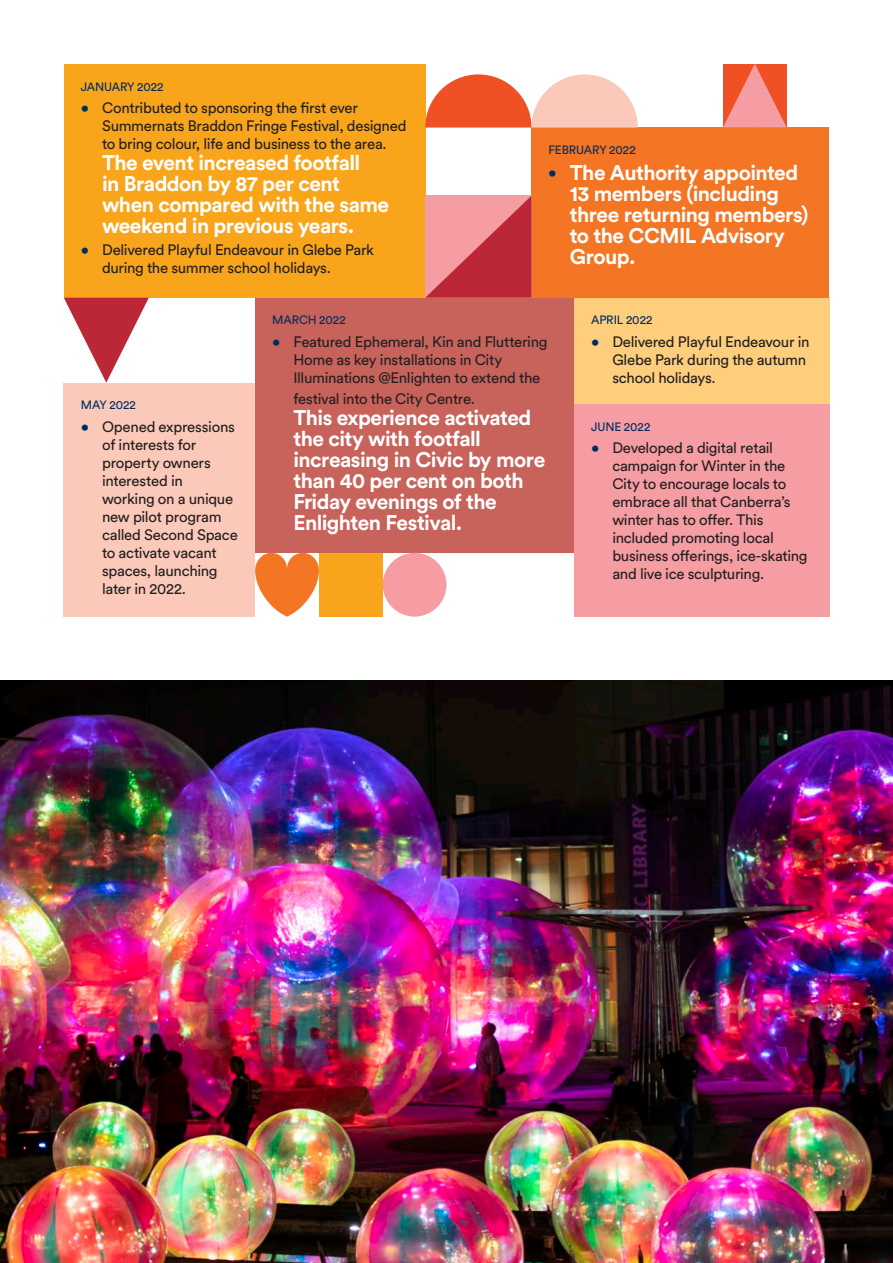
<style>
.page{position:relative;width:893px;height:1263px;background:#fff}
.page>*{position:absolute;margin:0;border:0;box-sizing:border-box;transform-origin:0 0}
.Body_bullet{font:700 21px/21px "Circular Std";letter-spacing:-.025em;color:#fff}
.Body_bullet-2{font:15px/18px "Circular Std";letter-spacing:-.02em;color:#231f20}
.Heading_3{font:12px "Circular Std";letter-spacing:-.005em;color:#002d5e}
.s1{color:#002d5e}
.s2{font-size:15px;color:#002d5e}
</style>
<div class="page">
<div style="left:574px;top:404px;width:255px;height:213px;background:#f69ca3"></div>
<div style="left:64px;top:383px;width:191px;height:234px;background:#fbc9b9"></div>
<div style="left:574px;top:298px;width:255px;height:106px;background:#fece7d"></div>
<div style="left:255px;top:298px;width:319px;height:255px;background:#c7635b"></div>
<div style="left:531px;top:128px;width:298px;height:170px;background:#f47523"></div>
<div style="left:64px;top:64px;width:361px;height:234px;background:#f9a51b"></div>
<div style="left:319px;top:553px;width:64px;height:64px;background:#f9a51b"></div>
<svg style="left:425px;top:196px;width:106px;height:102px;background:#d8626d"></svg>
<svg style="left:255px;top:553px;width:64px;height:64px"></svg>
<svg style="left:723px;top:64px;width:64px;height:64px;background:#f27663"></svg>
<svg style="left:64px;top:298px;width:85px;height:85px"></svg>
<div style="left:383px;top:553px;width:63px;height:64px;background:#f69ca3;border-radius:50%"></div>
<img style="left:0;top:680px;width:892px;height:583px">
<svg style="left:425px;top:74px;width:213px;height:54px"></svg>
<p class="Heading_3" style="left:81px;top:79px;width:84px">JANUARY 2022</p>
<p class="Body_bullet-2" style="left:102px;top:98px;width:306px;text-indent:-21px"><span class="s1">•</span> Contributed to sponsoring the first ever<br>Summernats Braddon Fringe Festival, designed to bring colour, life and business to the area.</p>
<p class="Body_bullet" style="left:102px;top:151px;width:289px">The event increased footfall<br>in Braddon by 87 per cent when compared with the same weekend in previous years.</p>
<p class="Body_bullet-2" style="left:102px;top:241px;width:274px;text-indent:-21px"><span class="s1">•</span> Delivered Playful Endeavour in Glebe Park during the summer school holidays.</p>
<p class="Heading_3" style="left:549px;top:143px;width:89px">FEBRUARY 2022</p>
<p class="Body_bullet" style="left:570px;top:161px;width:240px;text-indent:-21px"><span class="s2">•</span> The Authority appointed<br>13 members (including three returning members) to the CCMIL Advisory<br>Group.</p>
<p class="Heading_3" style="left:81px;top:398px;width:57px">MAY 2022</p>
<p class="Body_bullet-2" style="left:102px;top:417px;width:137px;text-indent:-21px"><span class="s1">•</span> Opened expressions of interests for property owners interested in working on a unique new pilot program called Second Space to activate vacant spaces, launching later in 2022.</p>
<p class="Heading_3" style="left:272px;top:313px;width:75px">MARCH 2022</p>
<p class="Body_bullet-2" style="left:293px;top:332px;width:256px;text-indent:-21px"><span class="s1">•</span> Featured Ephemeral, Kin and Fluttering<br>Home as key installations in City<br>Illuminations @Enlighten to extend the</p>
<p class="Body_bullet-2" style="left:293px;top:389px;width:183px">festival into the City Centre.</p>
<p class="Body_bullet" style="left:293px;top:406px;width:253px">This experience activated the city with footfall increasing in Civic by more than 40 per cent on both<br>Friday evenings of the<br>Enlighten Festival.</p>
<p class="Heading_3" style="left:591px;top:313px;width:63px">APRIL 2022</p>
<p class="Body_bullet-2" style="left:612px;top:332px;width:199px;text-indent:-21px"><span class="s1">•</span> Delivered Playful Endeavour in<br>Glebe Park during the autumn school holidays.</p>
<p class="Heading_3" style="left:591px;top:419px;width:61px">JUNE 2022</p>
<p class="Body_bullet-2" style="left:612px;top:438px;width:197px;text-indent:-21px"><span class="s1">•</span> Developed a digital retail campaign for Winter in the<br>City to encourage locals to embrace all that Canberra’s winter has to offer. This included promoting local business offerings, ice-skating and live ice sculpturing.</p>
</div>
